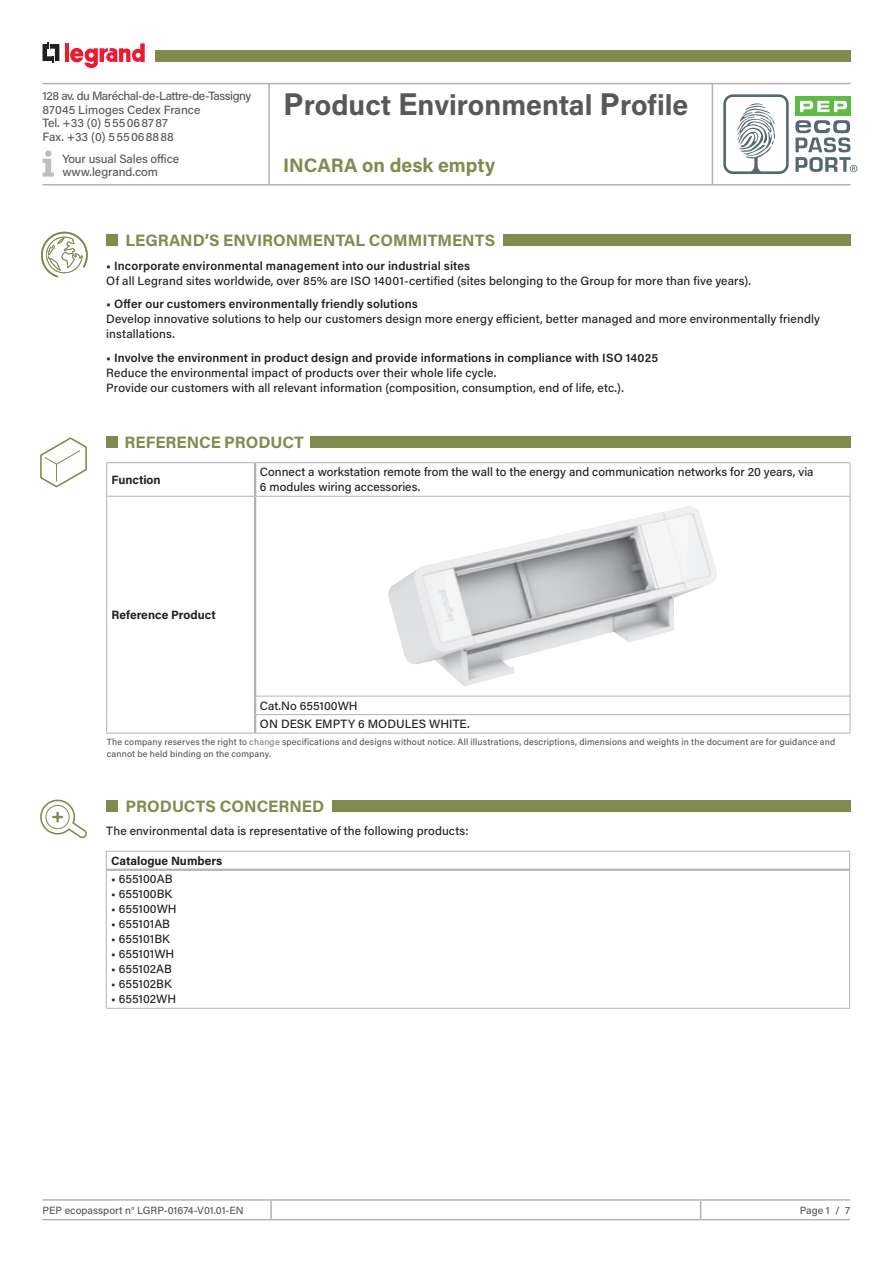
<style>
.page{position:relative;width:893px;height:1263px;background:#fff}
.page>*{position:absolute;margin:0;border:0;box-sizing:border-box;transform-origin:0 0}
.t1{font:700 28.5px "Acumin Pro";color:#57585a}
.t2{font:700 19.5px "Acumin Pro";color:#7f8c4e}
.t3{font:700 16.5px "Acumin Pro";color:#7f8c4e}
.t4{font:500 12px/15px "Acumin Pro";letter-spacing:.005em;color:#231f20}
.t5{font:600 12px "Acumin Pro";letter-spacing:.01em;color:#231f20}
.t6{font:500 12px/13.5px "Acumin Pro";letter-spacing:-.01em;color:#57585a}
.t7{font:700 12px "Acumin Pro";color:#231f20}
.t8{font:500 10.5px "Acumin Pro";color:#57585a}
.t9{font:500 9px/12px "Acumin Pro";letter-spacing:.02em;color:#57585a}
.s1{font-size:31.5px}
.s2{color:#808285}
</style>
<div class="page">
<div style="left:795px;top:97px;width:56px;height:19px;background:#60bb46"></div>
<svg style="left:800px;top:101px;width:47px;height:11px"></svg>
<svg style="left:723px;top:94px;width:66px;height:80px"></svg>
<svg style="left:795px;top:120px;width:62px;height:52px"></svg>
<svg style="left:43px;top:43px;width:16px;height:19px"></svg>
<hr style="left:65px;top:44px;width:4px;height:18px;background:#ee1d23">
<svg style="left:70px;top:44px;width:75px;height:24px"></svg>
<hr style="left:43px;top:83px;width:807px;height:1px;background:#b2b3b7">
<hr style="left:43px;top:184px;width:807px;height:2px;background:#b2b3b7">
<hr style="left:268px;top:84px;width:2px;height:100px;background:#b2b3b7">
<hr style="left:712px;top:84px;width:1px;height:100px;background:#b2b3b7">
<div style="left:155px;top:50px;width:695px;height:12px;background:#7f8c4e"></div>
<svg style="left:43px;top:150px;width:11px;height:27px"></svg>
<hr style="left:701px;top:1199px;width:149px;height:2px;background:#b2b3b7">
<hr style="left:701px;top:1219px;width:149px;height:1px;background:#b2b3b7">
<hr style="left:43px;top:1199px;width:228px;height:2px;background:#b2b3b7">
<hr style="left:271px;top:1199px;width:430px;height:2px;background:#b2b3b7">
<svg style="left:270px;top:1201px;width:2px;height:18px"></svg>
<svg style="left:700px;top:1201px;width:1px;height:18px"></svg>
<hr style="left:43px;top:1219px;width:228px;height:1px;background:#b2b3b7">
<hr style="left:271px;top:1219px;width:430px;height:1px;background:#b2b3b7">
<div style="left:106px;top:234px;width:12px;height:12px;background:#7f8c4e"></div>
<div style="left:503px;top:234px;width:347px;height:12px;background:#7f8c4e"></div>
<svg style="left:41px;top:232px;width:47px;height:45px"></svg>
<div style="left:106px;top:800px;width:12px;height:12px;background:#7f8c4e"></div>
<div style="left:332px;top:800px;width:518px;height:12px;background:#7f8c4e"></div>
<div style="left:106px;top:436px;width:12px;height:12px;background:#7f8c4e"></div>
<div style="left:310px;top:436px;width:540px;height:12px;background:#7f8c4e"></div>
<hr style="left:106px;top:462px;width:149px;height:1px;background:#b2b3b7">
<hr style="left:106px;top:463px;width:1px;height:33px;background:#b2b3b7">
<hr style="left:106px;top:496px;width:148px;height:1px;background:#b2b3b7">
<hr style="left:106px;top:497px;width:1px;height:199px;background:#b2b3b7">
<svg style="left:106px;top:696px;width:1px;height:37px"></svg>
<hr style="left:106px;top:733px;width:149px;height:1px;background:#b2b3b7">
<hr style="left:255px;top:733px;width:595px;height:1px;background:#b2b3b7">
<hr style="left:255px;top:462px;width:595px;height:1px;background:#b2b3b7">
<hr style="left:850px;top:463px;width:1px;height:33px;background:#b2b3b7">
<hr style="left:256px;top:496px;width:594px;height:1px;background:#b2b3b7">
<hr style="left:850px;top:497px;width:1px;height:199px;background:#b2b3b7">
<hr style="left:256px;top:696px;width:594px;height:1px;background:#b2b3b7">
<hr style="left:256px;top:714px;width:594px;height:1px;background:#b2b3b7">
<svg style="left:850px;top:696px;width:1px;height:37px"></svg>
<hr style="left:254px;top:463px;width:2px;height:33px;background:#b2b3b7">
<hr style="left:254px;top:496px;width:2px;height:200px;background:#b2b3b7">
<svg style="left:254px;top:696px;width:2px;height:37px"></svg>
<img style="left:388px;top:506px;width:329px;height:181px">
<hr style="left:106px;top:851px;width:744px;height:1px;background:#b2b3b7">
<svg style="left:849px;top:851px;width:1px;height:19px"></svg>
<hr style="left:849px;top:870px;width:1px;height:138px;background:#b2b3b7">
<hr style="left:106px;top:1008px;width:744px;height:1px;background:#b2b3b7">
<hr style="left:107px;top:869px;width:742px;height:2px;background:#b2b3b7">
<svg style="left:106px;top:851px;width:1px;height:19px"></svg>
<hr style="left:106px;top:870px;width:1px;height:138px;background:#b2b3b7">
<svg style="left:40px;top:437px;width:47px;height:50px"></svg>
<svg style="left:40px;top:799px;width:47px;height:39px"></svg>
<p class="t6" style="left:43px;top:90px;width:210px">128 av. du Maréchal-de-Lattre-de-Tassigny<br>87045 Limoges Cedex France<br>Tel. +33 (0) 5 55 06 87 87<br>Fax. +33 (0) 5 55 06 88 88</p>
<p class="t6" style="left:62px;top:153px;width:118px">Your usual Sales office www.legrand.com</p>
<h1 class="t1" style="left:283px;top:94px;width:407px"><span class="s1">P</span>roduct <span class="s1">E</span>nvironmental <span class="s1">P</span>rofile</h1>
<h2 class="t2" style="left:283px;top:157px;width:213px">INCARA on desk empty</h2>
<h3 class="t3" style="left:126px;top:234px;width:371px">LEGRAND’S ENVIRONMENTAL COMMITMENTS</h3>
<p class="t5" style="left:106px;top:261px;width:365px">• Incorporate environmental management into our industrial sites</p>
<p class="t4" style="left:106px;top:274px;width:646px">Of all Legrand sites worldwide, over 85% are ISO 14001-certified (sites belonging to the Group for more than five years).</p>
<p class="t5" style="left:106px;top:299px;width:313px">• Offer our customers environmentally friendly solutions</p>
<p class="t4" style="left:106px;top:312px;width:715px">Develop innovative solutions to help our customers design more energy efficient, better managed and more environmentally friendly installations.</p>
<p class="t5" style="left:106px;top:353px;width:553px">• Involve the environment in product design and provide informations in compliance with ISO 14025</p>
<p class="t4" style="left:106px;top:366px;width:519px">Reduce the environmental impact of products over their whole life cycle.<br>Provide our customers with all relevant information (composition, consumption, end of life, etc.).</p>
<h3 class="t3" style="left:125px;top:436px;width:181px">REFERENCE PRODUCT</h3>
<p class="t7" style="left:112px;top:475px;width:51px">Function</p>
<p class="t4" style="left:260px;top:466px;width:555px">Connect a workstation remote from the wall to the energy and communication networks for 20 years, via<br>6 modules wiring accessories.</p>
<p class="t7" style="left:112px;top:610px;width:106px">Reference Product</p>
<p class="t4" style="left:260px;top:697px;width:211px;line-height:18.6px">Cat.No 655100WH<br>ON DESK EMPTY 6 MODULES WHITE.</p>
<p class="t9" style="left:107px;top:736px;width:730px">The company reserves the right to <span class="s2">change</span> specifications and designs without notice. All illustrations, descriptions, dimensions and weights in the document are for guidance and cannot be held binding on the company.</p>
<h3 class="t3" style="left:126px;top:799px;width:200px">PRODUCTS CONCERNED</h3>
<p class="t4" style="left:106px;top:824px;width:364px">The environmental data is representative of the following products:</p>
<p class="t7" style="left:111px;top:856px;width:113px">Catalogue Numbers</p>
<p class="t4" style="left:111px;top:873px;width:63px">• 655100AB</p>
<p class="t4" style="left:111px;top:888px;width:63px">• 655100BK</p>
<p class="t4" style="left:111px;top:903px;width:67px">• 655100WH</p>
<p class="t4" style="left:111px;top:918px;width:60px">• 655101AB</p>
<p class="t4" style="left:111px;top:933px;width:60px">• 655101BK</p>
<p class="t4" style="left:111px;top:948px;width:65px">• 655101WH</p>
<p class="t4" style="left:111px;top:963px;width:62px">• 655102AB</p>
<p class="t4" style="left:111px;top:978px;width:62px">• 655102BK</p>
<p class="t4" style="left:111px;top:993px;width:67px">• 655102WH</p>
<p class="t8" style="left:43px;top:1206px;width:203px">PEP ecopassport n° LGRP-01674-V01.01-EN</p>
<p class="t8" style="left:800px;top:1206px;width:52px">Page 1 / 7</p>
</div>
